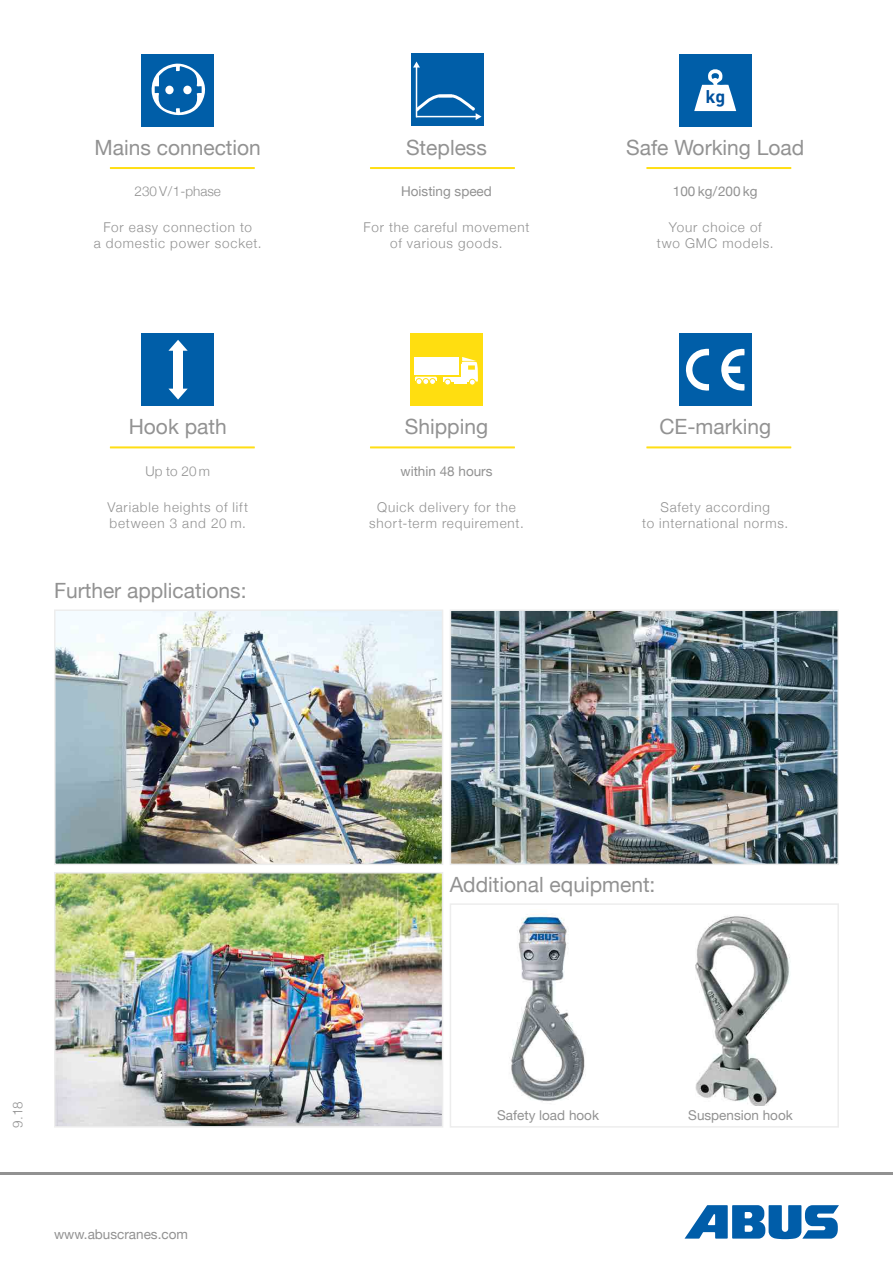
<style>
.page{position:relative;width:893px;height:1263px;background:#fff}
.page>*{position:absolute;margin:0;border:0;box-sizing:border-box;transform-origin:0 0}
.t1{font:21px "Helvetica Neue";color:#929292}
.t2{font:700 18px "DIN";color:#00519e}
.t3{font:300 13.5px/16.2px "Helvetica Neue";letter-spacing:.06em;color:#929292;text-align:center}
.t4{font:13.5px "Helvetica Neue";color:#929292}
.t5{font:300 13.5px "Helvetica Neue";color:#929292}
.t6{font:300 13.5px "Helvetica";color:#929292}
</style>
<div class="page">
<img style="left:453px;top:612px;width:383px;height:250px">
<div style="left:450px;top:609px;width:389px;height:256px;border:2px solid #ededed"></div>
<img style="left:57px;top:612px;width:383px;height:250px">
<div style="left:54px;top:609px;width:389px;height:256px;border:2px solid #ededed"></div>
<img style="left:57px;top:875px;width:383px;height:249px">
<div style="left:54px;top:872px;width:389px;height:255px;border:2px solid #ededed"></div>
<svg style="left:684px;top:1205px;width:155px;height:34px"></svg>
<hr style="left:0;top:1173px;width:893px;height:2px;background:#929292">
<div style="left:142px;top:54px;width:72px;height:72px;background:#005ea8"></div>
<svg style="left:151px;top:63px;width:55px;height:53px"></svg>
<div style="left:165px;top:86px;width:9px;height:8px;background:#fff;border-radius:50%"></div>
<div style="left:183px;top:86px;width:9px;height:8px;background:#fff;border-radius:50%"></div>
<div style="left:411px;top:54px;width:72px;height:72px;background:#005ea8"></div>
<hr style="left:416px;top:65px;width:1px;height:52px;background:#fff">
<svg style="left:413px;top:62px;width:7px;height:6px"></svg>
<svg style="left:415px;top:93px;width:67px;height:27px"></svg>
<div style="left:679px;top:54px;width:72px;height:72px;background:#005ea8"></div>
<svg style="left:694px;top:69px;width:42px;height:42px"></svg>
<div style="left:679px;top:333px;width:72px;height:73px;background:#005ea8"></div>
<svg style="left:685px;top:348px;width:24px;height:43px"></svg>
<svg style="left:721px;top:348px;width:24px;height:43px"></svg>
<div style="left:410px;top:333px;width:73px;height:73px;background:#ffde10"></div>
<div style="left:413px;top:357px;width:48px;height:19px;background:#fff"></div>
<svg style="left:443px;top:357px;width:35px;height:28px"></svg>
<div style="left:444px;top:379px;width:7px;height:6px;border:1px solid #ffde10;border-radius:50%"></div>
<div style="left:423px;top:378px;width:6px;height:7px;border:1px solid #ffde10;border-radius:50%"></div>
<div style="left:429px;top:378px;width:7px;height:7px;border:1px solid #ffde10;border-radius:50%"></div>
<div style="left:416px;top:378px;width:6px;height:7px;border:1px solid #ffde10;border-radius:50%"></div>
<svg style="left:414px;top:377px;width:23px;height:7px"></svg>
<div style="left:142px;top:333px;width:72px;height:73px;background:#005ea8"></div>
<svg style="left:168px;top:340px;width:20px;height:11px"></svg>
<svg style="left:168px;top:388px;width:20px;height:12px"></svg>
<div style="left:173px;top:349px;width:10px;height:40px;background:#fff"></div>
<svg style="left:110px;top:446px;width:145px;height:2px"></svg>
<svg style="left:370px;top:446px;width:145px;height:2px"></svg>
<svg style="left:646px;top:446px;width:145px;height:2px"></svg>
<svg style="left:110px;top:167px;width:145px;height:2px"></svg>
<svg style="left:370px;top:167px;width:145px;height:2px"></svg>
<svg style="left:646px;top:167px;width:145px;height:2px"></svg>
<div style="left:450px;top:903px;width:389px;height:224px;border:2px solid #ededed"></div>
<img style="left:695px;top:916px;width:95px;height:190px">
<img style="left:509px;top:914px;width:76px;height:188px">
<h1 class="t1" style="left:94px;top:129px;width:168px">Mains connection</h1>
<p class="t5" style="left:135px;top:180px;width:88px">230 V/1-phase</p>
<p class="t3" style="left:94px;top:219px;width:169px">For easy connection to<br>a domestic power socket.</p>
<h1 class="t1" style="left:129px;top:409px;width:100px">Hook path</h1>
<p class="t3" style="left:145px;top:462px;width:66px">Up to 20 m</p>
<p class="t3" style="left:107px;top:498px;width:142px;text-align:left">Variable heights of lift between 3 and 20 m.</p>
<h1 class="t1" style="left:54px;top:573px;width:194px">Further applications:</h1>
<h1 class="t1" style="left:406px;top:129px;width:82px">Stepless</h1>
<p class="t4" style="left:401px;top:180px;width:92px">Hoisting speed</p>
<p class="t3" style="left:363px;top:219px;width:167px">For the careful movement of various goods.</p>
<h1 class="t1" style="left:405px;top:409px;width:85px">Shipping</h1>
<p class="t4" style="left:400px;top:459px;width:94px">within 48 hours</p>
<p class="t3" style="left:369px;top:498px;width:156px">Quick delivery for the short-term requirement.</p>
<h2 class="t2" style="left:706px;top:85px;width:21px">kg</h2>
<h1 class="t1" style="left:626px;top:129px;width:180px">Safe Working Load</h1>
<p class="t4" style="left:673px;top:180px;width:86px">100 kg/200 kg</p>
<p class="t3" style="left:657px;top:219px;width:118px">Your choice of two GMC models.</p>
<h1 class="t1" style="left:659px;top:409px;width:113px">CE-marking</h1>
<p class="t3" style="left:642px;top:498px;width:148px">Safety according<br>to international norms.</p>
<p class="t6" style="left:7px;top:1127px;width:28px;rotate:-90deg">9.18</p>
<p class="t4" style="left:54px;top:1223px;width:135px">www.abuscranes.com</p>
<h1 class="t1" style="left:450px;top:866px;width:207px">Additional equipment:</h1>
<p class="t4" style="left:497px;top:1104px;width:103px">Safety load hook</p>
<p class="t4" style="left:688px;top:1104px;width:106px">Suspension hook</p>
</div>
